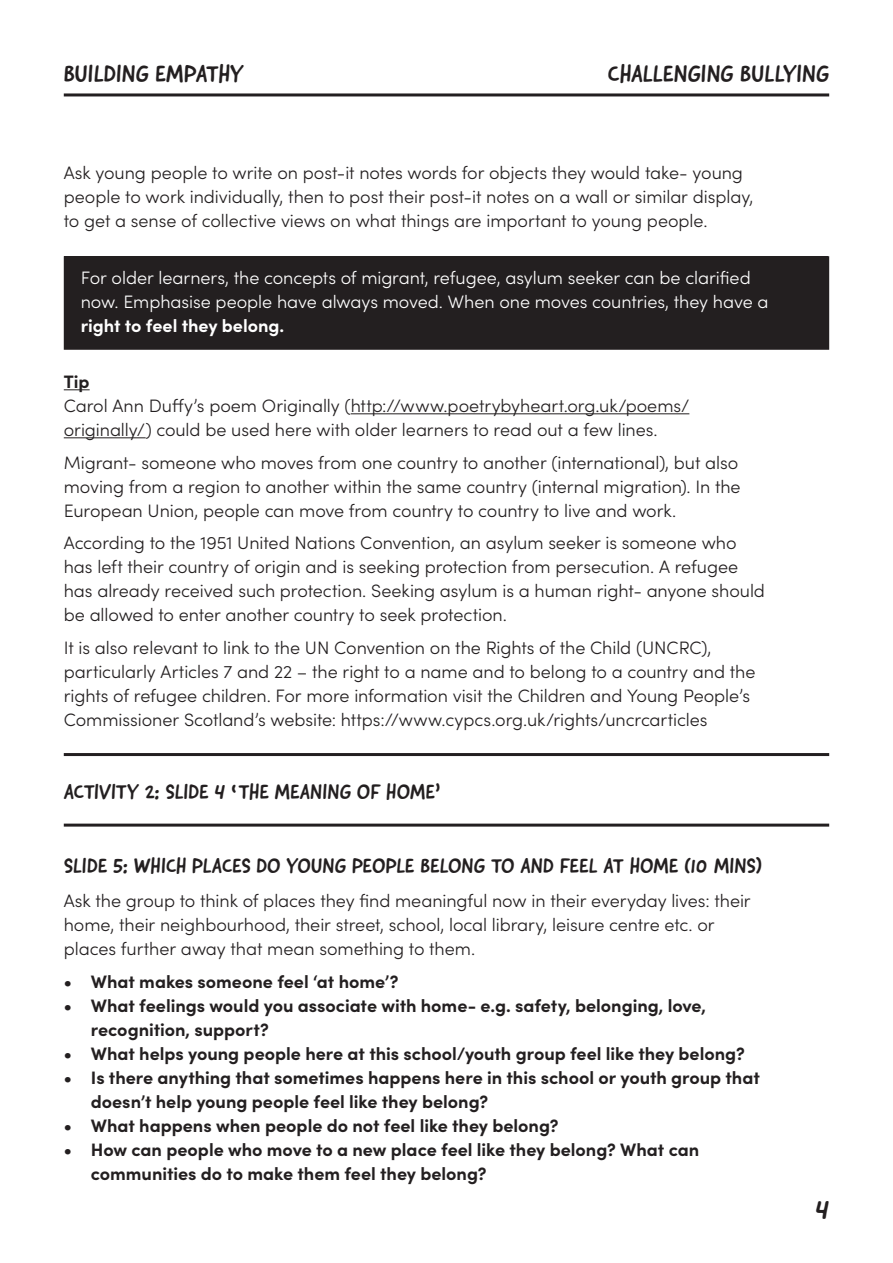
<style>
.page{position:relative;width:893px;height:1263px;background:#fff}
.page>*{position:absolute;margin:0;border:0;box-sizing:border-box;transform-origin:0 0}
.heading{font:27px "Good Dog New";color:#231f20}
.heading-2{font:24px "Good Dog New";letter-spacing:.005em;color:#231f20}
.headings{font:21px "Good Dog New";color:#231f20}
.body{font:300 18px/24px "Sofia Pro";letter-spacing:-.005em;color:#231f20}
.body-2{font:700 18px/24px "Sofia Pro";color:#231f20}
.body-3{font:300 18px/24px "Sofia Pro";letter-spacing:-.005em;color:#fff}
.s1{font-weight:700}
</style>
<div class="page">
<div style="left:65px;top:257px;width:763px;height:92px;background:#231f20"></div>
<div style="left:64px;top:256px;width:765px;height:94px;border:2px solid #231f20"></div>
<svg style="left:64px;top:389px;width:26px;height:1px"></svg>
<hr style="left:351px;top:413px;width:338px;height:1px;background:#231f20">
<hr style="left:64px;top:437px;width:82px;height:1px;background:#231f20">
<hr style="left:64px;top:753px;width:765px;height:3px;background:#231f20">
<hr style="left:64px;top:824px;width:765px;height:3px;background:#231f20">
<hr style="left:64px;top:93px;width:765px;height:3px;background:#231f20">
<p class="heading-2" style="left:64px;top:58px;width:182px">BUILDING EMPATHY</p>
<p class="heading-2" style="left:608px;top:58px;width:223px">CHALLENGING BULLYING</p>
<p class="body" style="left:64px;top:160px;width:691px">Ask young people to write on post-it notes words for objects they would take- young people to work individually, then to post their post-it notes on a wall or similar display, to get a sense of collective views on what things are important to young people.</p>
<p class="body-3" style="left:81px;top:264px;width:689px">For older learners, the concepts of migrant, refugee, asylum seeker can be clarified now. Emphasise people have always moved. When one moves countries, they have a <span class="s1">right to feel they belong.</span></p>
<p class="body-2" style="left:64px;top:368px;width:27px">Tip</p>
<p class="body" style="left:64px;top:393px;width:627px">Carol Ann Duffy’s poem Originally (http://www.poetrybyheart.org.uk/poems/ originally/) could be used here with older learners to read out a few lines.</p>
<p class="body" style="left:64px;top:449px;width:678px">Migrant- someone who moves from one country to another (international), but also moving from a region to another within the same country (internal migration). In the<br>European Union, people can move from country to country to live and work.</p>
<p class="body" style="left:64px;top:530px;width:703px">According to the 1951 United Nations Convention, an asylum seeker is someone who has left their country of origin and is seeking protection from persecution. A refugee has already received such protection. Seeking asylum is a human right- anyone should be allowed to enter another country to seek protection.</p>
<p class="body" style="left:64px;top:634px;width:693px">It is also relevant to link to the UN Convention on the Rights of the Child (UNCRC), particularly Articles 7 and 22 – the right to a name and to belong to a country and the rights of refugee children. For more information visit the Children and Young People’s Commissioner Scotland’s website: https://www.cypcs.org.uk/rights/uncrcarticles</p>
<p class="headings" style="left:64px;top:778px;width:378px">ACTIVITY 2: SLIDE 4 ‘THE MEANING OF HOME’</p>
<p class="headings" style="left:64px;top:852px;width:700px">SLIDE 5: WHICH PLACES DO YOUNG PEOPLE BELONG TO AND FEEL AT HOME (10 MINS)</p>
<p class="body" style="left:64px;top:888px;width:688px">Ask the group to think of places they find meaningful now in their everyday lives: their home, their neighbourhood, their street, school, local library, leisure centre etc. or places further away that mean something to them.</p>
<p class="body-2" style="left:64px;top:968px;width:336px">• What makes someone feel ‘at home’?</p>
<p class="body-2" style="left:91px;top:992px;width:617px;text-indent:-27px">• What feelings would you associate with home- e.g. safety, belonging, love, recognition, support?</p>
<p class="body-2" style="left:64px;top:1040px;width:682px">• What helps young people here at this school/youth group feel like they belong?</p>
<p class="body-2" style="left:91px;top:1064px;width:670px;text-indent:-27px">• Is there anything that sometimes happens here in this school or youth group that doesn’t help young people feel like they belong?</p>
<p class="body-2" style="left:64px;top:1112px;width:496px">• What happens when people do not feel like they belong?</p>
<p class="body-2" style="left:91px;top:1136px;width:610px;text-indent:-27px">• How can people who move to a new place feel like they belong? What can communities do to make them feel they belong?</p>
<p class="heading" style="left:816px;top:1192px;width:15px">4</p>
</div>
